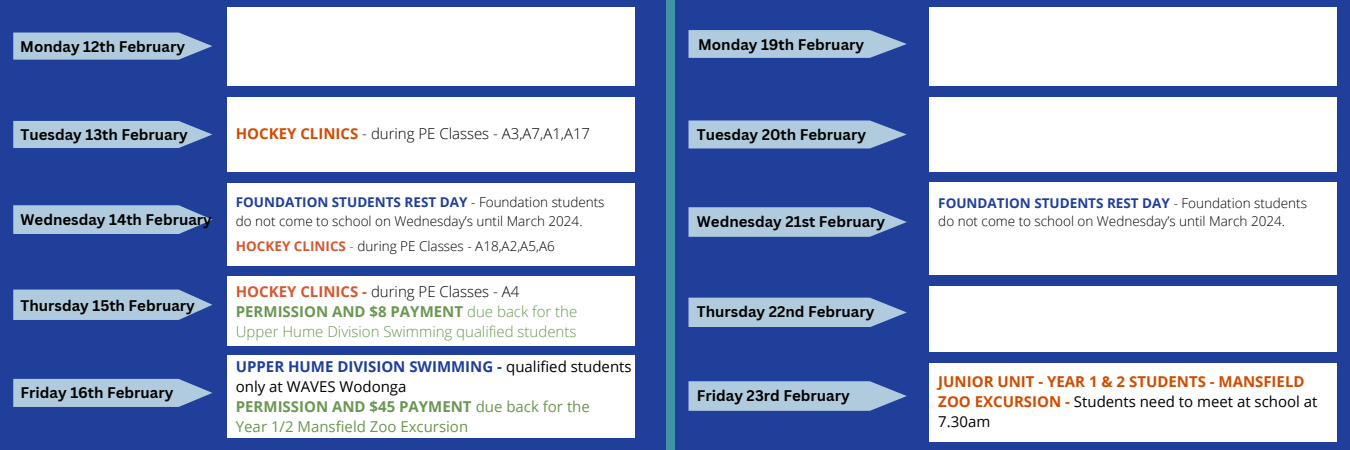
<style>
.page{position:relative;width:1350px;height:450px;background:#203f9b}
.page>*{position:absolute;margin:0;border:0;box-sizing:border-box;transform-origin:0 0}
.t1{font:700 15px "Canva Sans";color:#000}
.t2{font:15px/20.1px "Open Sans";color:#6a9751}
.t3{font:300 15px/20.1px "Open Sans";color:#6a9751}
.t4{font:700 15px/20.1px "Open Sans";color:#d04c00}
.t5{font:300 15px "Open Sans";color:#000}
.t6{font:300 13.5px/18.6px "Open Sans";color:#000}
.t7{font:700 13.5px "Open Sans";color:#203f9b}
.s1{font-weight:700;color:#d04c00}
.s2{font-weight:700;color:#203f9b}
.s3{font-weight:700;color:#d45832}
.s4{color:#203f9b}
.s5{color:#000}
.s6{font-weight:700}
.s7{font-weight:300;color:#000}
.s8{font-weight:400;color:#000}
</style>
<div class="page">
<div style="left:929px;top:183px;width:408px;height:92px;background:#fff"></div>
<div style="left:666px;top:0;width:9px;height:450px;background:#4093a4"></div>
<svg style="left:13px;top:33px;width:199px;height:27px;background:#a3bdd7"></svg>
<svg style="left:13px;top:121px;width:199px;height:27px;background:#a4bfd8"></svg>
<svg style="left:13px;top:205px;width:199px;height:29px;background:#a3bed7"></svg>
<svg style="left:13px;top:290px;width:199px;height:30px;background:#a4bfd8"></svg>
<svg style="left:13px;top:379px;width:199px;height:28px;background:#a4bed8"></svg>
<div style="left:929px;top:97px;width:408px;height:75px;background:#fff"></div>
<div style="left:929px;top:8px;width:408px;height:78px;background:#fff"></div>
<div style="left:227px;top:276px;width:407px;height:69px;background:#fff"></div>
<div style="left:227px;top:7px;width:407px;height:79px;background:#fff"></div>
<div style="left:227px;top:97px;width:407px;height:75px;background:#fff"></div>
<div style="left:227px;top:183px;width:408px;height:83px;background:#fff"></div>
<div style="left:227px;top:355px;width:407px;height:83px;background:#fff"></div>
<svg style="left:688px;top:30px;width:219px;height:28px;background:#a3bdd7"></svg>
<svg style="left:688px;top:120px;width:219px;height:28px;background:#a2bcd7"></svg>
<svg style="left:688px;top:207px;width:219px;height:30px;background:#a2bcd7"></svg>
<svg style="left:688px;top:298px;width:219px;height:29px;background:#a4bed8"></svg>
<svg style="left:688px;top:381px;width:219px;height:30px;background:#a2bcd7"></svg>
<div style="left:929px;top:286px;width:408px;height:66px;background:#fff"></div>
<div style="left:929px;top:363px;width:408px;height:79px;background:#fff"></div>
<h1 class="t1" style="left:20px;top:36px;width:166px">Monday 12th February</h1>
<h1 class="t1" style="left:698px;top:34px;width:168px">Monday 19th February</h1>
<h1 class="t1" style="left:21px;top:124px;width:169px">Tuesday 13th February</h1>
<h2 class="t5" style="left:236px;top:123px;width:356px"><span class="s1">HOCKEY CLINICS</span> - during PE Classes - A3,A7,A1,A17</h2>
<h1 class="t1" style="left:697px;top:124px;width:171px">Tuesday 20th February</h1>
<h1 class="t1" style="left:21px;top:209px;width:193px">Wednesday 14th February</h1>
<h1 class="t1" style="left:21px;top:295px;width:176px">Thursday 15th February</h1>
<h1 class="t6" style="left:236px;top:193px;width:370px"><span class="s2">FOUNDATION STUDENTS REST DAY</span> - Foundation students do not come to school on Wednesday’s until March 2024.</h1>
<h2 class="t6" style="left:236px;top:236px;width:320px"><span class="s3">HOCKEY CLINICS</span> <span class="s4">-</span> during PE Classes - A18,A2,A5,A6</h2>
<h1 class="t3" style="left:236px;top:282px;width:343px"><span class="s3">HOCKEY CLINICS -</span> <span class="s5">during PE Classes - A4<br></span><span class="s6">PERMISSION AND $8 PAYMENT</span> due back for the<br>Upper Hume Division Swimming qualified students</h1>
<h1 class="t1" style="left:697px;top:211px;width:190px">Wednesday 21st February</h1>
<p class="t1" style="left:697px;top:301px;width:179px">Thursday 22nd February</p>
<p class="t7" style="left:938px;top:193px;width:370px">FOUNDATION STUDENTS REST DAY <span class="s7">- Foundation students</span></p>
<h2 class="t6" style="left:938px;top:211px;width:348px">do not come to school on Wednesday’s until March 2024.</h2>
<h2 class="t1" style="left:21px;top:382px;width:154px">Friday 16th February</h2>
<h1 class="t2" style="left:236px;top:356px;width:397px"><span class="s2">UPPER HUME DIVISION SWIMMING -</span> <span class="s5">qualified students only at WAVES Wodonga<br></span><span class="s6">PERMISSION AND $45 PAYMENT</span> due back for the<br>Year 1/2 Mansfield Zoo Excursion</h1>
<p class="t1" style="left:697px;top:385px;width:154px">Friday 23rd February</p>
<p class="t4" style="left:938px;top:371px;width:381px">JUNIOR UNIT - YEAR 1 &amp; 2 STUDENTS - MANSFIELD<br>ZOO EXCURSION - <span class="s8">Students need to meet at school at<br>7.30am</span></p>
</div>
